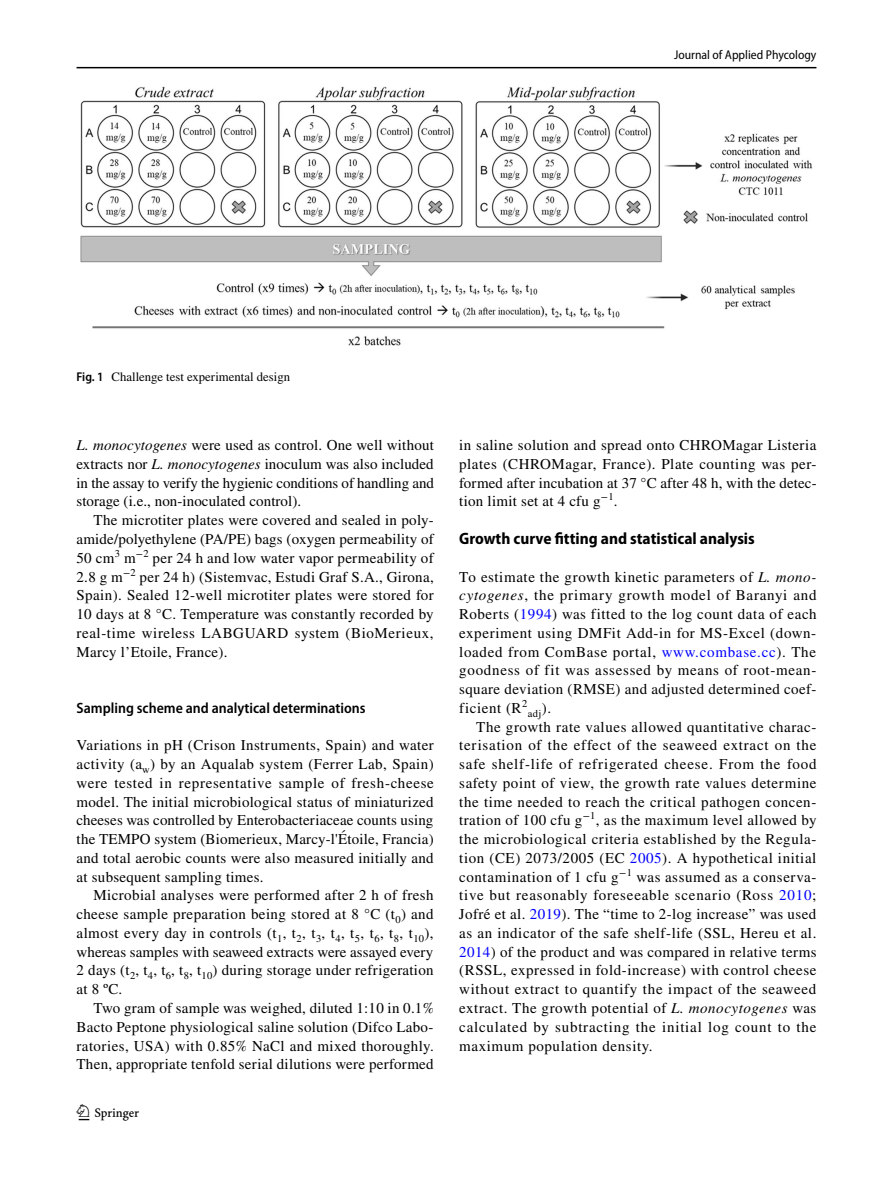
<style>
.page{position:relative;width:893px;height:1187px;background:#fff}
.page>*{position:absolute;margin:0;border:0;box-sizing:border-box;transform-origin:0 0}
.t1{font:22.5px "Springnew Regular 2";color:#000}
.t2{font:700 semi-condensed 16.5px "Myriad Pro";color:#000}
.t3{font:15px/18.8px "STIX";letter-spacing:.02em;color:#000;text-align:justify}
.t4{font:600 semi-condensed 15px "Myriad Pro";color:#000}
.t5{font:12.75px "STIX";color:#000}
.t6{font:semi-condensed 12.75px "Myriad Pro";color:#000}
.t7{font:10.5px "STIX";color:#000}
.s1{font-family:"Myriad Pro";font-weight:600;font-stretch:semi-condensed}
.s2{font-style:italic}
.s3{color:#00f}
</style>
<div class="page">
<hr style="left:77px;top:67px;width:739px;height:1px;background:#000">
<img style="left:81px;top:87px;width:731px;height:258px">
<p class="t6" style="left:674px;top:48px;width:144px">Journal of Applied Phycology</p>
<p class="t5" style="left:77px;top:367px;width:215px"><span class="s1">Fig. 1</span> Challenge test experimental design</p>
<p class="t3" style="left:77px;top:437px;width:359px"><span class="s2">L. monocytogenes</span> were used as control. One well without extracts nor <span class="s2">L. monocytogenes</span> inoculum was also included in the assay to verify the hygienic conditions of handling and storage (i.e., non-inoculated control).</p>
<p class="t3" style="left:77px;top:512px;width:359px;text-indent:17px">The microtiter plates were covered and sealed in poly&shy;amide/polyethylene (PA/PE) bags (oxygen permeability of 50 cm<sup>3</sup> m<sup>−2</sup> per 24 h and low water vapor permeability of 2.8 g m<sup>−2</sup> per 24 h) (Sistemvac, Estudi Graf S.A., Girona, Spain). Sealed 12-well microtiter plates were stored for 10 days at 8 °C. Temperature was constantly recorded by real-time wireless LABGUARD system (BioMerieux, Marcy l’Etoile, France).</p>
<p class="t4" style="left:77px;top:699px;width:291px">Sampling scheme and analytical determinations</p>
<p class="t3" style="left:77px;top:737px;width:359px">Variations in pH (Crison Instruments, Spain) and water activity (a<sub>w</sub>) by an Aqualab system (Ferrer Lab, Spain) were tested in representative sample of fresh-cheese model. The initial microbiological status of miniaturized cheeses was controlled by Enterobacteriaceae counts using the TEMPO system (Biomerieux, Marcy-l'Étoile, Francia) and total aerobic counts were also measured initially and at subsequent sampling times.</p>
<p class="t3" style="left:77px;top:887px;width:359px;text-indent:17px">Microbial analyses were performed after 2 h of fresh cheese sample preparation being stored at 8 °C (t<sub>0</sub>) and almost every day in controls (t<sub>1</sub>, t<sub>2</sub>, t<sub>3</sub>, t<sub>4</sub>, t<sub>5</sub>, t<sub>6</sub>, t<sub>8</sub>, t<sub>10</sub>), whereas samples with seaweed extracts were assayed every 2 days (t<sub>2</sub>, t<sub>4</sub>, t<sub>6</sub>, t<sub>8</sub>, t<sub>10</sub>) during storage under refrigeration at 8 ºC.</p>
<p class="t3" style="left:77px;top:999px;width:359px;text-indent:17px">Two gram of sample was weighed, diluted 1:10 in 0.1% Bacto Peptone physiological saline solution (Difco Labo&shy;ratories, USA) with 0.85% NaCl and mixed thoroughly.<br>Then, appropriate tenfold serial dilutions were performed</p>
<h1 class="t1" style="left:79px;top:1104px;width:62px">1 3</h1>
<p class="t3" style="left:459px;top:437px;width:359px">in saline solution and spread onto CHROMagar Listeria plates (CHROMagar, France). Plate counting was per&shy;formed after incubation at 37 °C after 48 h, with the detec&shy;tion limit set at 4 cfu g<sup>−1</sup>.</p>
<p class="t2" style="left:459px;top:529px;width:297px">Growth curve fitting and statistical analysis</p>
<p class="t3" style="left:459px;top:568px;width:359px">To estimate the growth kinetic parameters of <span class="s2">L. mono&shy;cytogenes</span>, the primary growth model of Baranyi and Roberts (<span class="s3">1994</span>) was fitted to the log count data of each experiment using DMFit Add-in for MS-Excel (down&shy;loaded from ComBase portal, <span class="s3">www.combase.cc</span>). The goodness of fit was assessed by means of root-mean&shy;square deviation (RMSE) and adjusted determined coef&shy;ficient (R<sup>2</sup></p>
<p class="t7" style="left:528px;top:705px;width:25px">adj<sup>).</sup></p>
<p class="t3" style="left:459px;top:718px;width:359px;text-indent:17px">The growth rate values allowed quantitative charac&shy;terisation of the effect of the seaweed extract on the safe shelf-life of refrigerated cheese. From the food safety point of view, the growth rate values determine the time needed to reach the critical pathogen concen&shy;tration of 100 cfu g<sup>−1</sup>, as the maximum level allowed by the microbiological criteria established by the Regula&shy;tion (CE) 2073/2005 (EC <span class="s3">2005</span>). A hypothetical initial contamination of 1 cfu g<sup>−1</sup> was assumed as a conserva&shy;tive but reasonably foreseeable scenario (Ross <span class="s3">2010</span>; Jofré et al. <span class="s3">2019</span>). The “time to 2-log increase” was used as an indicator of the safe shelf-life (SSL, Hereu et al.<br><span class="s3">2014</span>) of the product and was compared in relative terms (RSSL, expressed in fold-increase) with control cheese without extract to quantify the impact of the seaweed extract. The growth potential of <span class="s2">L. monocytogenes</span> was calculated by subtracting the initial log count to the maximum population density.</p>
</div>
